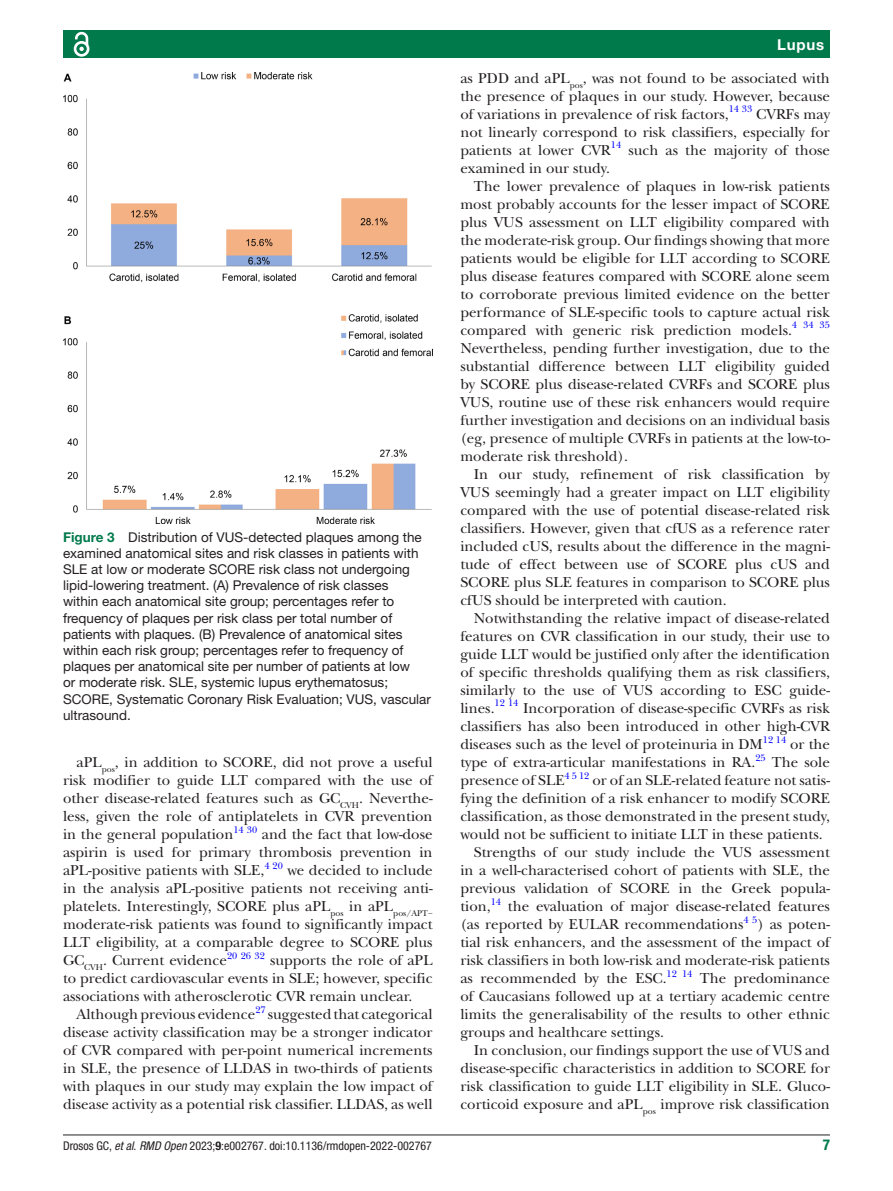
<style>
.page{position:relative;width:893px;height:1191px;background:#fff}
.page>*{position:absolute;margin:0;border:0;box-sizing:border-box;transform-origin:0 0}
.t1{font:15px/18px "New Baskerville";color:#231f20;text-align:justify}
.t2{font:700 15px "Helvetica Neue LT Std";letter-spacing:.055em;color:#fff}
.t3{font:700 condensed 15px "Helvetica Neue LT Std";color:#007a4b}
.t4{font:13.5px/16.2px "Helvetica Neue LT Std";color:#231f20}
.t5{font:condensed 12px "Helvetica Neue LT Std";color:#231f20}
.t6{font:9.9px "New Baskerville";color:#00f}
.s1{font-weight:700;color:#007a4b}
.s2{font-style:italic}
.s3{font-weight:700}
</style>
<div class="page">
<hr style="left:63px;top:1134px;width:767px;height:1px;background:#231f20">
<div style="left:63px;top:31px;width:767px;height:27px;background:#007a4b"></div>
<svg style="left:73px;top:31px;width:17px;height:26px"></svg>
<img style="left:63px;top:73px;width:370px;height:451px">
<p class="t2" style="left:777px;top:35px;width:49px">Lupus</p>
<p class="t4" style="left:63px;top:528px;width:370px"><span class="s1">Figure 3</span> Distribution of VUS-detected plaques among the examined anatomical sites and risk classes in patients with SLE at low or moderate SCORE risk class not undergoing lipid-lowering treatment. (A) Prevalence of risk classes<br>within each anatomical site group; percentages refer to frequency of plaques per risk class per total number of patients with plaques. (B) Prevalence of anatomical sites within each risk group; percentages refer to frequency of plaques per anatomical site per number of patients at low<br>or moderate risk. SLE, systemic lupus erythematosus; SCORE, Systematic Coronary Risk Evaluation; VUS, vascular ultrasound.</p>
<p class="t1" style="left:63px;top:753px;width:371px;text-indent:14px">aPL<sub>pos</sub>, in addition to SCORE, did not prove a useful risk modifier to guide LLT compared with the use of other disease-related features such as GC<sub>CVH</sub>. Neverthe&shy;less, given the role of antiplatelets in CVR prevention in the general population</p>
<p class="t6" style="left:233px;top:823px;width:25px">14 30</p>
<p class="t1" style="left:63px;top:825px;width:371px;text-indent:199px">and the fact that low-dose aspirin is used for primary thrombosis prevention in aPL-positive patients with SLE,</p>
<p class="t6" style="left:264px;top:859px;width:20px">4 20</p>
<p class="t1" style="left:63px;top:861px;width:371px;text-indent:224px">we decided to include in the analysis aPL-positive patients not receiving anti&shy;platelets. Interestingly, SCORE plus aPL<sub>pos</sub> in aPL<sub>pos/APT− </sub>moderate-risk patients was found to significantly impact LLT eligibility, at a comparable degree to SCORE plus GC<sub>CVH</sub>. Current evidence</p>
<p class="t6" style="left:227px;top:949px;width:39px">20 26 32</p>
<p class="t1" style="left:270px;top:951px;width:164px">supports the role of aPL</p>
<p class="t1" style="left:63px;top:969px;width:371px">to predict cardiovascular events in SLE; however, specific</p>
<p class="t1" style="left:63px;top:987px;width:351px">associations with atherosclerotic CVR remain unclear.</p>
<p class="t1" style="left:76px;top:1005px;width:180px">Although previous evidence</p>
<p class="t6" style="left:255px;top:1003px;width:12px">27</p>
<p class="t1" style="left:63px;top:1005px;width:371px;text-indent:205px">suggested that categorical disease activity classification may be a stronger indicator of CVR compared with per-point numerical increments in SLE, the presence of LLDAS in two-thirds of patients with plaques in our study may explain the low impact of disease activity as a potential risk classifier. LLDAS, as well</p>
<p class="t1" style="left:460px;top:69px;width:371px">as PDD and aPL<sub>pos</sub>, was not found to be associated with the presence of plaques in our study. However, because of variations in prevalence of risk factors,</p>
<p class="t6" style="left:729px;top:103px;width:25px">14 33</p>
<p class="t1" style="left:460px;top:105px;width:371px;text-indent:296px">CVRFs may not linearly correspond to risk classifiers, especially for patients at lower CVR</p>
<p class="t6" style="left:611px;top:139px;width:12px">14</p>
<p class="t1" style="left:628px;top:141px;width:203px">such as the majority of those</p>
<p class="t1" style="left:460px;top:159px;width:151px">examined in our study.</p>
<p class="t1" style="left:474px;top:177px;width:358px">The lower prevalence of plaques in low-risk patients</p>
<p class="t1" style="left:460px;top:195px;width:371px">most probably accounts for the lesser impact of SCORE</p>
<p class="t1" style="left:460px;top:213px;width:371px">plus VUS assessment on LLT eligibility compared with</p>
<p class="t1" style="left:460px;top:231px;width:371px">the moderate-risk group. Our findings showing that more</p>
<p class="t1" style="left:460px;top:249px;width:371px">patients would be eligible for LLT according to SCORE</p>
<p class="t1" style="left:460px;top:267px;width:371px">plus disease features compared with SCORE alone seem</p>
<p class="t1" style="left:460px;top:285px;width:371px">to corroborate previous limited evidence on the better</p>
<p class="t1" style="left:460px;top:303px;width:371px">performance of SLE-specific tools to capture actual risk</p>
<p class="t1" style="left:460px;top:321px;width:333px">compared with generic risk prediction models.</p>
<p class="t6" style="left:792px;top:319px;width:40px">4 34 35</p>
<p class="t1" style="left:460px;top:339px;width:371px">Nevertheless, pending further investigation, due to the substantial difference between LLT eligibility guided by SCORE plus disease-related CVRFs and SCORE plus VUS, routine use of these risk enhancers would require further investigation and decisions on an individual basis (eg, presence of multiple CVRFs in patients at the low-to&shy;moderate risk threshold).</p>
<p class="t1" style="left:460px;top:465px;width:371px;text-indent:14px">In our study, refinement of risk classification by VUS seemingly had a greater impact on LLT eligibility compared with the use of potential disease-related risk classifiers. However, given that cfUS as a reference rater included cUS, results about the difference in the magni&shy;tude of effect between use of SCORE plus cUS and SCORE plus SLE features in comparison to SCORE plus cfUS should be interpreted with caution.</p>
<p class="t1" style="left:460px;top:609px;width:371px;text-indent:14px">Notwithstanding the relative impact of disease-related features on CVR classification in our study, their use to guide LLT would be justified only after the identification of specific thresholds qualifying them as risk classifiers, similarly to the use of VUS according to ESC guide&shy;lines.</p>
<p class="t6" style="left:495px;top:697px;width:25px">12 14</p>
<p class="t1" style="left:460px;top:699px;width:371px;text-indent:63px">Incorporation of disease-specific CVRFs as risk classifiers has also been introduced in other high-CVR diseases such as the level of proteinuria in DM</p>
<p class="t6" style="left:763px;top:733px;width:25px">12 14</p>
<p class="t1" style="left:790px;top:735px;width:41px">or the</p>
<p class="t1" style="left:460px;top:753px;width:297px">type of extra-articular manifestations in RA.</p>
<p class="t6" style="left:755px;top:751px;width:12px">25</p>
<p class="t1" style="left:772px;top:753px;width:60px">The sole</p>
<p class="t1" style="left:460px;top:771px;width:106px">presence of SLE</p>
<p class="t6" style="left:565px;top:769px;width:26px">4 5 12</p>
<p class="t1" style="left:592px;top:771px;width:239px">or of an SLE-related feature not satis-</p>
<p class="t1" style="left:460px;top:789px;width:371px">fying the definition of a risk enhancer to modify SCORE</p>
<p class="t1" style="left:460px;top:807px;width:371px">classification, as those demonstrated in the present study,</p>
<p class="t1" style="left:460px;top:825px;width:364px">would not be sufficient to initiate LLT in these patients.</p>
<p class="t1" style="left:474px;top:843px;width:358px">Strengths of our study include the VUS assessment</p>
<p class="t1" style="left:460px;top:861px;width:371px">in a well-characterised cohort of patients with SLE, the</p>
<p class="t1" style="left:460px;top:879px;width:371px">previous validation of SCORE in the Greek popula-</p>
<p class="t1" style="left:460px;top:897px;width:32px">tion,</p>
<p class="t6" style="left:491px;top:895px;width:12px">14</p>
<p class="t1" style="left:460px;top:897px;width:371px;text-indent:48px">the evaluation of major disease-related features (as reported by EULAR recommendations</p>
<p class="t6" style="left:743px;top:913px;width:16px">4 5</p>
<p class="t1" style="left:460px;top:915px;width:371px;text-indent:297px">) as poten&shy;tial risk enhancers, and the assessment of the impact of risk classifiers in both low-risk and moderate-risk patients as recommended by the ESC.</p>
<p class="t6" style="left:667px;top:967px;width:27px">12 14</p>
<p class="t1" style="left:460px;top:969px;width:371px;text-indent:240px">The predominance of Caucasians followed up at a tertiary academic centre limits the generalisability of the results to other ethnic groups and healthcare settings.</p>
<p class="t1" style="left:460px;top:1041px;width:371px;text-indent:14px">In conclusion, our findings support the use of VUS and disease-specific characteristics in addition to SCORE for risk classification to guide LLT eligibility in SLE. Gluco&shy;corticoid exposure and aPL<sub>pos</sub> improve risk classification</p>
<p class="t5" style="left:63px;top:1138px;width:370px">Drosos GC, <span class="s2">et al</span>. <span class="s2">RMD Open</span> 2023;<span class="s3">9</span>:e002767. doi:10.1136/rmdopen-2022-002767</p>
<p class="t3" style="left:823px;top:1135px;width:9px">7</p>
</div>
